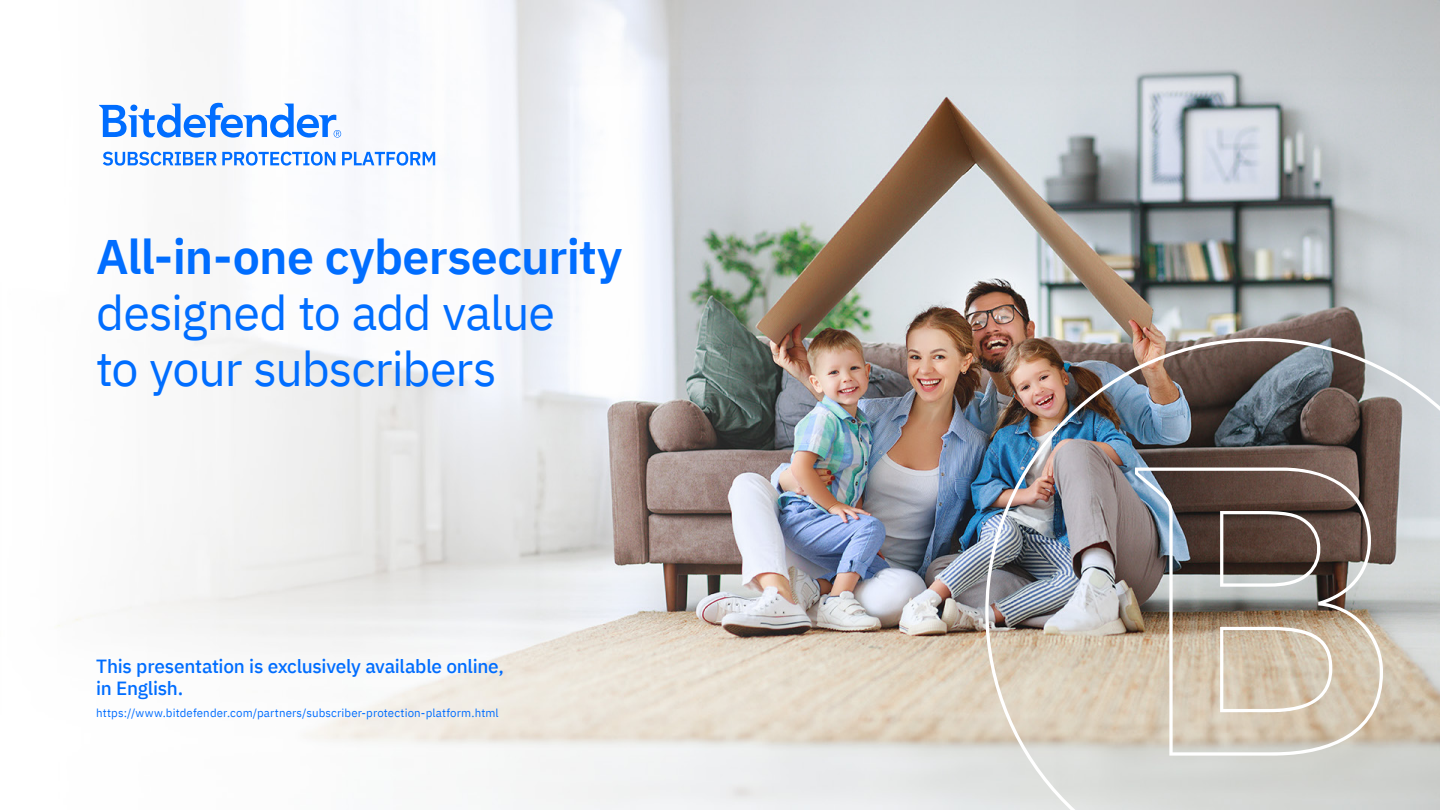
<style>
.page{position:relative;width:1440px;height:810px;background:#fff}
.page>*{position:absolute;margin:0;border:0;box-sizing:border-box;transform-origin:0 0}
.t1{font:48.45px/56.1px "IBM Plex Sans";letter-spacing:-.02em;color:#006dff}
.t2{font:600 48.45px "IBM Plex Sans";letter-spacing:-.015em;color:#006dff}
.t3{font:500 19.05px/22px "IBM Plex Sans";letter-spacing:-.015em;color:#006dff}
.t4{font:11.55px "IBM Plex Sans";letter-spacing:.01em;color:#006dff}
</style>
<div class="page">
<img style="left:57px;top:0;width:1383px;height:810px">
<img style="left:985px;top:338px;width:455px;height:472px">
<svg style="left:99px;top:102px;width:242px;height:36px"></svg>
<svg style="left:103px;top:152px;width:232px;height:14px"></svg>
<svg style="left:342px;top:152px;width:93px;height:14px"></svg>
<h1 class="t2" style="left:96px;top:219px;width:528px">All-in-one cybersecurity</h1>
<h1 class="t1" style="left:96px;top:281px;width:460px">designed to add value to your subscribers</h1>
<h2 class="t3" style="left:96px;top:654px;width:409px">This presentation is exclusively available online, in English.</h2>
<p class="t4" style="left:96px;top:705px;width:404px">https://www.bitdefender.com/partners/subscriber-protection-platform.html</p>
</div>
